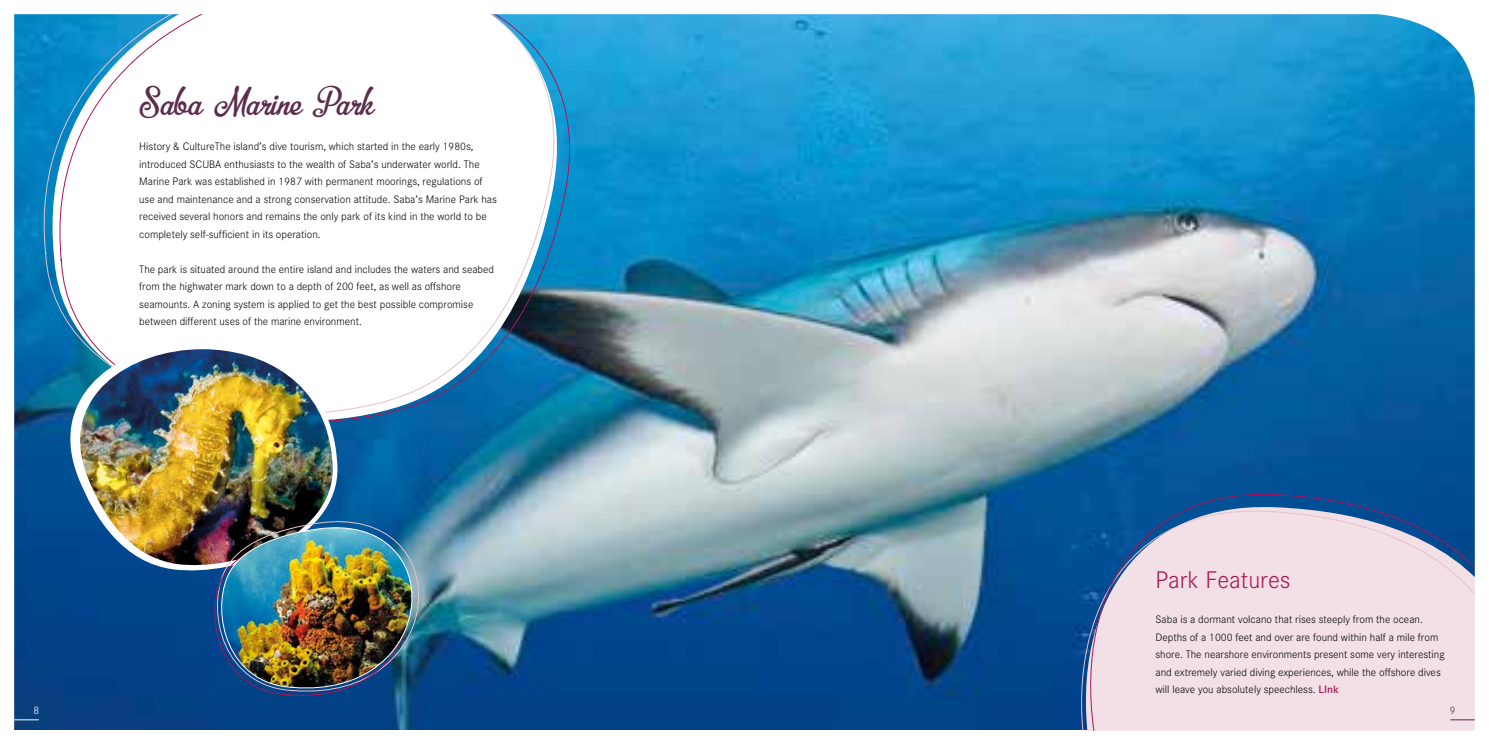
<style>
.page{position:relative;width:1489px;height:745px;background:#fff}
.page>*{position:absolute;margin:0;border:0;box-sizing:border-box;transform-origin:0 0}
.t1{font:41.88px "Bellico";color:#5c2d4b;scale:.95 1}
.t2{font:300 25px "Corporate S";color:#ab1457}
.t3{font:300 11.25px/17.5px "Corporate S";color:#000}
.t4{font:300 11.25px "Corporate S";color:#fff}
.t5{font:300 11.25px "Corporate S";color:#5c2d4b}
.s1{font-weight:600;color:#ab1457}
</style>
<div class="page">
<img style="left:14px;top:14px;width:1461px;height:717px">
<h1 class="t1" style="left:139px;top:75px;width:247px">Saba Marine Park</h1>
<p class="t3" style="left:139px;top:138px;width:359px">History &amp; CultureThe island’s dive tourism, which started in the early 1980s, introduced SCUBA enthusiasts to the wealth of Saba’s underwater world. The Marine Park was established in 1987 with permanent moorings, regulations of use and maintenance and a strong conservation attitude. Saba’s Marine Park has received several honors and remains the only park of its kind in the world to be completely self-sufficient in its operation.</p>
<p class="t3" style="left:139px;top:260px;width:356px">The park is situated around the entire island and includes the waters and seabed from the highwater mark down to a depth of 200 feet, as well as offshore seamounts. A zoning system is applied to get the best possible compromise between different uses of the marine environment.</p>
<h2 class="t2" style="left:1155px;top:566px;width:137px">Park Features</h2>
<p class="t3" style="left:1155px;top:610px;width:291px">Saba is a dormant volcano that rises steeply from the ocean.<br>Depths of a 1000 feet and over are found within half a mile from shore. The nearshore environments present some very interesting and extremely varied diving experiences, while the offshore dives will leave you absolutely speechless. <span class="s1">LInk</span></p>
<p class="t4" style="left:33px;top:703px;width:7px">8</p>
<p class="t5" style="left:1449px;top:703px;width:7px">9</p>
</div>
